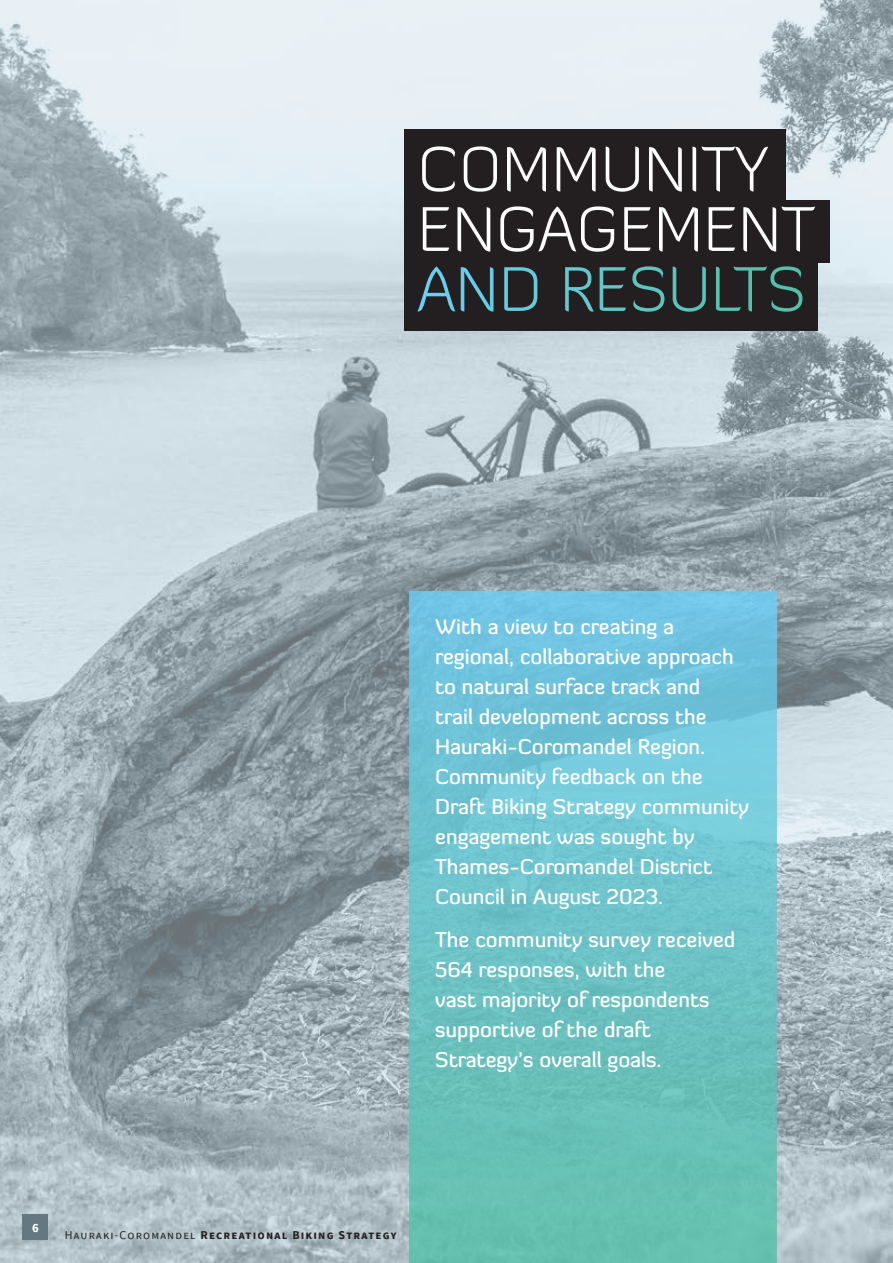
<style>
.page{position:relative;width:893px;height:1263px;background:#fff}
.page>*{position:absolute;margin:0;border:0;box-sizing:border-box;transform-origin:0 0}
.t1{font:300 63px/60px "Diavlo";color:#fff}
.t2{font:500 21px/30px "Diavlo";color:#fff}
.t3{font:700 12.75px "Source Sans Pro";color:#fff}
.t4{font:700 12px "Source Sans Pro";letter-spacing:.1em;color:#231f20}
.s1{font-weight:400}
</style>
<div class="page">
<img style="left:0;top:0;width:893px;height:1263px">
<div style="left:410px;top:592px;width:366px;height:671px;background:linear-gradient(to bottom,#73c6e7,#66bfac)"></div>
<div style="left:404px;top:129px;width:381px;height:71px;background:#231f20"></div>
<div style="left:404px;top:200px;width:425px;height:63px;background:#231f20"></div>
<div style="left:404px;top:263px;width:413px;height:68px;background:#231f20"></div>
<div style="left:23px;top:1214px;width:25px;height:25px;background:#647882"></div>
<p class="t1" style="left:417px;top:138px;width:399px">COMMUNITY<br>ENGAGEMENT<br>AND RESULTS</p>
<p class="t2" style="left:435px;top:611px;width:315px">With a view to creating a regional, collaborative approach to natural surface track and<br>trail development across the<br>Hauraki-Coromandel Region.<br>Community feedback on the<br>Draft Biking Strategy community engagement was sought by<br>Thames-Coromandel District<br>Council in August 2023.</p>
<p class="t2" style="left:435px;top:924px;width:302px">The community survey received<br>564 responses, with the<br>vast majority of respondents supportive of the draft<br>Strategy’s overall goals.</p>
<p class="t3" style="left:32px;top:1219px;width:8px">6</p>
<p class="t4" style="left:65px;top:1227px;width:333px"><span class="s1">Hauraki-Coromandel</span> Recreational Biking Strategy</p>
</div>
